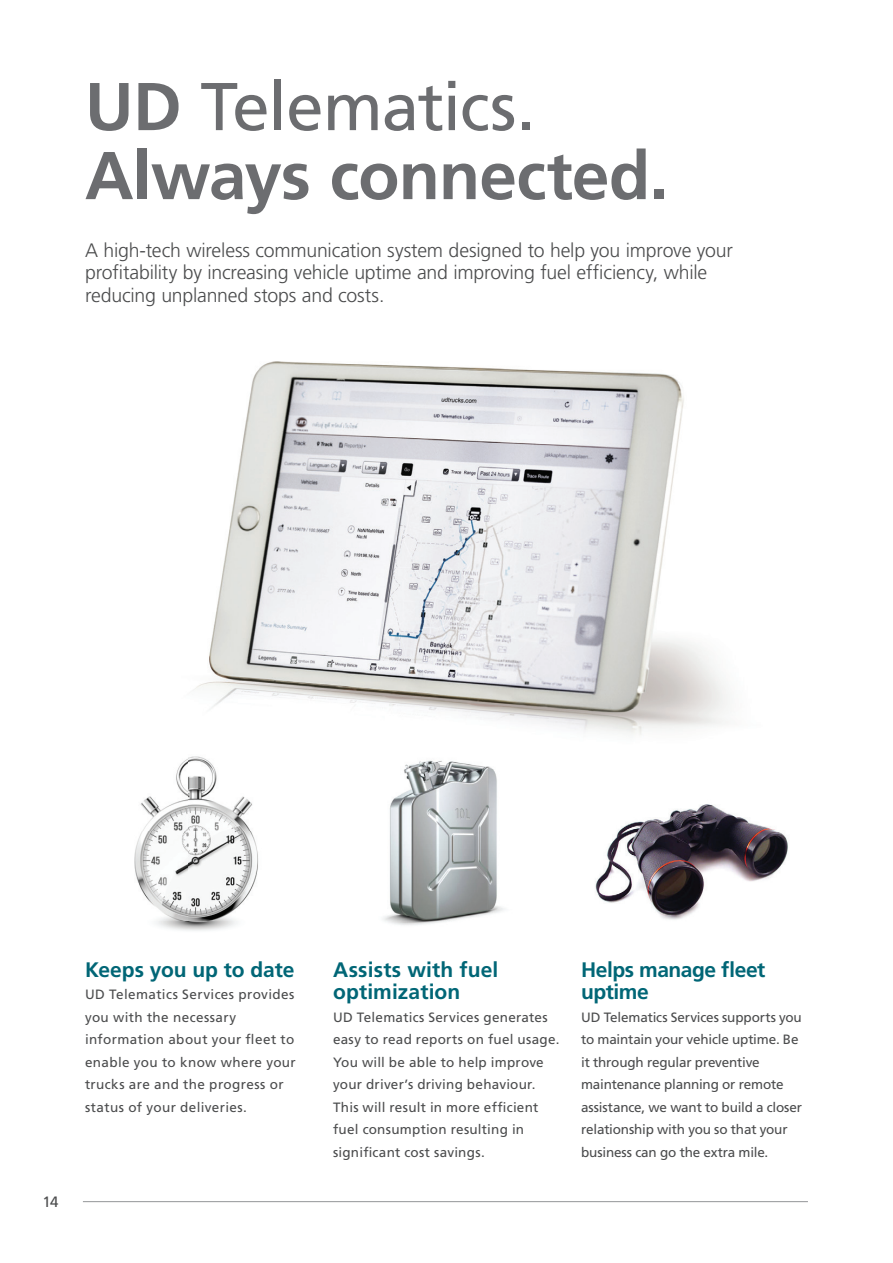
<style>
.page{position:relative;width:893px;height:1263px;background:#fff}
.page>*{position:absolute;margin:0;border:0;box-sizing:border-box;transform-origin:0 0}
.t1{font:700 67.5px/69px "Frutiger LT Std";letter-spacing:-.015em;color:#6c6d70}
.t2{font:700 21px/22.5px "Frutiger LT Std";color:#016676}
.t3{font:700 21px/22.5px "Frutiger LT Std";letter-spacing:-.02em;color:#016676}
.t4{font:300 19.5px/22.5px "Frutiger LT Std";letter-spacing:-.01em;color:#4b4c4d}
.t5{font:15px "Frutiger LT Std";color:#4b4c4d}
.t6{font:13.5px/22.5px "Frutiger LT Std";letter-spacing:.015em;color:#4b4c4d}
.t7{font:13.5px/22.5px "Frutiger LT Std";letter-spacing:-.015em;color:#4b4c4d}
.s1{font-weight:400}
</style>
<div class="page">
<hr style="left:83px;top:1201px;width:725px;height:1px;background:#939598">
<img style="left:194px;top:361px;width:534px;height:374px">
<img style="left:134px;top:756px;width:124px;height:175px">
<img style="left:383px;top:760px;width:122px;height:165px">
<img style="left:595px;top:804px;width:193px;height:116px">
<h1 class="t1" style="left:85px;top:73px;width:585px">UD <span class="s1">Telematics.<br></span>Always connected.</h1>
<h3 class="t4" style="left:85px;top:239px;width:649px">A high-tech wireless communication system designed to help you improve your profitability by increasing vehicle uptime and improving fuel efficiency, while reducing unplanned stops and costs.</h3>
<h2 class="t2" style="left:85px;top:958px;width:211px">Keeps you up to date</h2>
<p class="t6" style="left:85px;top:983px;width:212px">UD Telematics Services provides you with the necessary information about your fleet to enable you to know where your trucks are and the progress or status of your deliveries.</p>
<p class="t5" style="left:43px;top:1193px;width:18px">14</p>
<h2 class="t2" style="left:333px;top:958px;width:167px">Assists with fuel optimization</h2>
<p class="t6" style="left:333px;top:1006px;width:228px">UD Telematics Services generates easy to read reports on fuel usage.<br>You will be able to help improve your driver’s driving behaviour.<br>This will result in more efficient fuel consumption resulting in significant cost savings.</p>
<h2 class="t3" style="left:581px;top:958px;width:186px">Helps manage fleet uptime</h2>
<p class="t7" style="left:581px;top:1006px;width:222px">UD Telematics Services supports you to maintain your vehicle uptime. Be it through regular preventive maintenance planning or remote assistance, we want to build a closer relationship with you so that your business can go the extra mile.</p>
</div>
